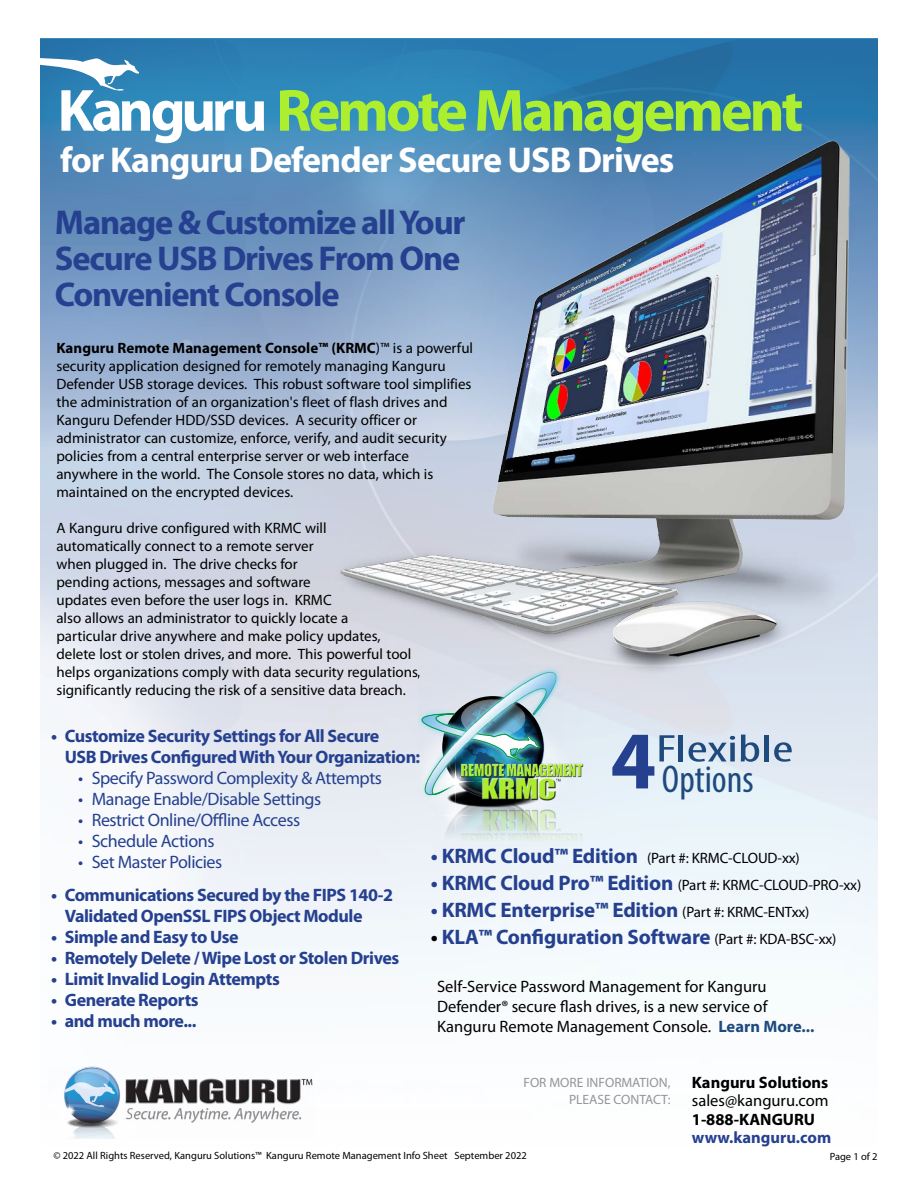
<style>
.page{position:relative;width:918px;height:1188px;background:#fff}
.page>*{position:absolute;margin:0;border:0;box-sizing:border-box;transform-origin:0 0}
.t1{font:700 60px "Myriad Pro";letter-spacing:-.05em;color:#adee2f}
.t2{font:condensed 38.85px/30.9px "Myriad Pro";color:#1f4a7d;text-align:center;scale:1.5 1}
.t3{font:700 36px "Myriad Pro";letter-spacing:-.025em;color:#fff}
.t4{font:700 34.5px/36px "Myriad Pro";letter-spacing:-.035em;color:#25408f}
.t5{font:700 21px "Myriad Pro";letter-spacing:-.01em;color:#25408f}
.t6{font:700 18px/21px "Myriad Pro";letter-spacing:-.025em;color:#25408f}
.t7{font:18px "Myriad Pro";letter-spacing:-.025em;color:#25408f}
.t8{font:16.5px/19.8px "Myriad Pro";color:#000}
.t9{font:700 16.5px "Myriad Pro";color:#000}
.t10{font:700 16.5px "Myriad Pro";color:#25408f}
.t11{font:15px/18px "Myriad Pro";color:#000}
.t12{font:13.5px/16.2px "Myriad Pro";color:#939598;text-align:right}
.t13{font:10.5px "Myriad Pro";color:#000}
.s1{color:#fff}
.s2{font-weight:700}
.s3{font-weight:700;font-stretch:normal;font-size:82.5px;color:#25408f}
.s4{font-weight:700;font-size:21px;color:#25408f}
.s5{font-weight:400;font-size:15px;color:#000}
.s6{color:#000}
.s7{font-weight:700;color:#1e4a7d}
</style>
<div class="page">
<img style="left:40px;top:39px;width:838px;height:1028px">
<svg style="left:41px;top:38px;width:836px;height:423px;background:#5a92be"></svg>
<svg style="left:40px;top:56px;width:100px;height:36px"></svg>
<img style="left:315px;top:123px;width:563px;height:576px">
<div style="left:407px;top:707px;width:173px;height:128px;background:#e6edf4"></div>
<img style="left:434px;top:854px;width:115px;height:9px">
<img style="left:559px;top:831px;width:27px;height:18px">
<img style="left:414px;top:706px;width:3px;height:63px">
<svg style="left:417px;top:667px;width:142px;height:187px;background:#d4dedd"></svg>
<img style="left:418px;top:665px;width:144px;height:136px">
<img style="left:459px;top:763px;width:127px;height:16px">
<img style="left:64px;top:1067px;width:249px;height:72px">
<h1 class="t1" style="left:57px;top:71px;width:747px"><span class="s1">Kanguru</span> Remote Management</h1>
<h3 class="t3" style="left:60px;top:136px;width:616px">for Kanguru Defender Secure USB Drives</h3>
<h3 class="t4" style="left:55px;top:203px;width:412px">Manage &amp; Customize all Your<br>Secure USB Drives From One<br>Convenient Console</h3>
<p class="t11" style="left:56px;top:338px;width:418px"><span class="s2">Kanguru Remote Management Console™ (KRMC</span>)™ is a powerful security application designed for remotely managing Kanguru Defender USB storage devices. This robust software tool simplifies the administration of an organization's fleet of flash drives and Kanguru Defender HDD/SSD devices. A security officer or administrator can customize, enforce, verify, and audit security policies from a central enterprise server or web interface anywhere in the world. The Console stores no data, which is maintained on the encrypted devices.</p>
<p class="t11" style="left:56px;top:518px;width:366px">A Kanguru drive configured with KRMC will<br>automatically connect to a remote server<br>when plugged in. The drive checks for<br>pending actions, messages and software<br>updates even before the user logs in. KRMC<br>also allows an administrator to quickly locate a<br>particular drive anywhere and make policy updates, delete lost or stolen drives, and more. This powerful tool helps organizations comply with data security regulations, significantly reducing the risk of a sensitive data breach.</p>
<p class="t6" style="left:65px;top:724px;width:357px;text-indent:-14px">• Customize Security Settings for All Secure<br>USB Drives Configured With Your Organization:</p>
<p class="t7" style="left:78px;top:766px;width:305px">• Specify Password Complexity &amp; Attempts</p>
<p class="t7" style="left:78px;top:787px;width:245px">• Manage Enable/Disable Settings</p>
<p class="t7" style="left:78px;top:808px;width:223px">• Restrict Online/Offline Access</p>
<p class="t7" style="left:78px;top:829px;width:138px">• Schedule Actions</p>
<p class="t7" style="left:78px;top:850px;width:146px">• Set Master Policies</p>
<p class="t6" style="left:65px;top:883px;width:330px;text-indent:-14px">• Communications Secured by the FIPS 140-2<br>Validated OpenSSL FIPS Object Module</p>
<p class="t6" style="left:51px;top:925px;width:189px">• Simple and Easy to Use</p>
<p class="t6" style="left:51px;top:946px;width:350px">• Remotely Delete / Wipe Lost or Stolen Drives</p>
<p class="t6" style="left:51px;top:967px;width:230px">• Limit Invalid Login Attempts</p>
<p class="t6" style="left:51px;top:988px;width:149px">• Generate Reports</p>
<p class="t6" style="left:51px;top:1009px;width:147px">• and much more...</p>
<h2 class="t2" style="left:610px;top:733px;width:123px"><span class="s3">4</span>Flexible<br>Options</h2>
<p class="t11" style="left:431px;top:849px;width:371px"><span class="s4">• KRMC Cloud™ Edition</span> (Part #: KRMC-CLOUD-xx)</p>
<p class="t11" style="left:431px;top:876px;width:432px"><span class="s4">• KRMC Cloud Pro™ Edition</span> (Part #: KRMC-CLOUD-PRO-xx)</p>
<h3 class="t5" style="left:431px;top:896px;width:380px">• KRMC Enterprise™ Edition <span class="s5">(Part #: KRMC-ENTxx)</span></h3>
<h3 class="t5" style="left:431px;top:923px;width:407px"><span class="s6">•</span> KLA™ Configuration Software <span class="s5">(Part #: KDA-BSC-xx)</span></h3>
<p class="t8" style="left:437px;top:976px;width:379px">Self-Service Password Management for Kanguru<br>Defender® secure flash drives, is a new service of<br>Kanguru Remote Management Console. <span class="s7">Learn More...</span></p>
<p class="t12" style="left:523px;top:1075px;width:149px">FOR MORE INFORMATION,<br>PLEASE CONTACT:</p>
<p class="t9" style="left:692px;top:1071px;width:138px">Kanguru Solutions</p>
<p class="t8" style="left:692px;top:1090px;width:138px">sales@kanguru.com</p>
<p class="t9" style="left:692px;top:1109px;width:125px">1-888-KANGURU</p>
<p class="t10" style="left:692px;top:1127px;width:141px">www.kanguru.com</p>
<p class="t13" style="left:53px;top:1149px;width:475px">© 2022 All Rights Reserved, Kanguru Solutions™ Kanguru Remote Management Info Sheet September 2022</p>
<p class="t13" style="left:830px;top:1150px;width:49px">Page 1 of 2</p>
</div>
